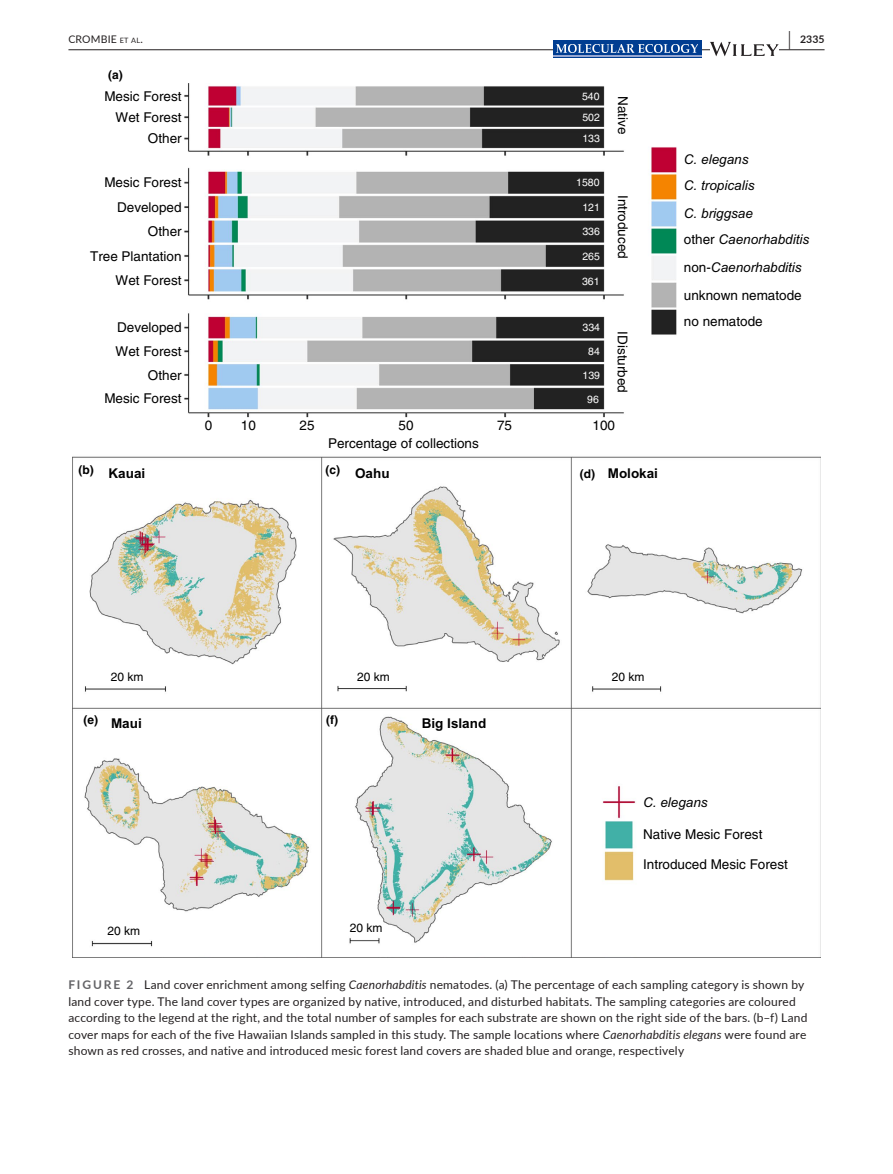
<style>
.page{position:relative;width:893px;height:1174px;background:#fff}
.page>*{position:absolute;margin:0;border:0;box-sizing:border-box;transform-origin:0 0}
.t1{font:13.5px/21px "Helvetica";color:#000;text-align:right}
.t2{font:italic 13.5px/27px "Arial";color:#000}
.t3{font:700 13.5px "Arial";color:#000}
.t4{font:12px/16.5px "Lato";letter-spacing:.015em;color:#231f20}
.t5{font:12px "Helvetica";color:#000}
.t6{font:700 12px "Helvetica";color:#000}
.t7{font:10.5px/21.1px "Helvetica";color:#fff;text-align:justify}
.t8{font:10.5px "Lato";letter-spacing:.015em;color:#231f20}
.t9{font:700 10.5px "Lato";color:#231f20}
.s1{font-size:7.35px}
.s2{font-size:19.5px}
.s3{font-family:"Helvetica";font-style:normal}
.s4{font-weight:700;color:#636366}
.s5{font-style:italic}
</style>
<div class="page">
<hr style="left:68px;top:49px;width:756px;height:1px;background:#231f20">
<div style="left:553px;top:41px;width:148px;height:17px;background:#003d91"></div>
<img style="left:556px;top:44px;width:142px;height:8px">
<hr style="left:553px;top:55px;width:148px;height:2px;background:#96a6d0">
<svg style="left:710px;top:42px;width:69px;height:14px"></svg>
<img style="left:72px;top:83px;width:749px;height:874px">
<p class="t8" style="left:68px;top:31px;width:76px">CROMBIE <span class="s1">et al</span>.</p>
<p class="t9" style="left:789px;top:31px;width:37px"><span class="s2">|</span> 2335</p>
<p class="t6" style="left:108px;top:68px;width:16px">(a)</p>
<p class="t1" style="left:104px;top:85px;width:79px">Mesic Forest<br>Wet Forest<br>Other</p>
<p class="t1" style="left:104px;top:170px;width:79px;line-height:24.6px">Mesic Forest<br>Developed<br>Other</p>
<p class="t1" style="left:90px;top:244px;width:93px;line-height:23.9px">Tree Plantation<br>Wet Forest</p>
<p class="t1" style="left:117px;top:317px;width:66px">Developed</p>
<p class="t1" style="left:104px;top:340px;width:79px;line-height:23.5px">Wet Forest<br>Other<br>Mesic Forest</p>
<p class="t7" style="left:582px;top:85px;width:19px">540<br>502<br>133</p>
<p class="t7" style="left:576px;top:172px;width:25px">1580</p>
<p class="t7" style="left:582px;top:197px;width:19px">121</p>
<p class="t7" style="left:582px;top:221px;width:19px">336</p>
<p class="t7" style="left:582px;top:245px;width:19px">265</p>
<p class="t7" style="left:582px;top:270px;width:19px">361</p>
<p class="t7" style="left:583px;top:317px;width:19px">334</p>
<p class="t7" style="left:588px;top:340px;width:13px">84</p>
<p class="t7" style="left:583px;top:364px;width:19px">139</p>
<p class="t7" style="left:587px;top:388px;width:13px">96</p>
<p class="t1" style="left:633px;top:96px;width:40px;rotate:90deg">Native</p>
<p class="t1" style="left:633px;top:195px;width:65px;rotate:90deg">Introduced</p>
<p class="t1" style="left:633px;top:331px;width:63px;rotate:90deg">IDisturbed</p>
<p class="t1" style="left:205px;top:415px;width:9px">0</p>
<p class="t1" style="left:241px;top:415px;width:17px">10</p>
<p class="t1" style="left:299px;top:415px;width:17px">25</p>
<p class="t1" style="left:398px;top:415px;width:17px">50</p>
<p class="t1" style="left:497px;top:415px;width:17px">75</p>
<p class="t1" style="left:592px;top:415px;width:24px">100</p>
<p class="t1" style="left:328px;top:432px;width:152px">Percentage of collections</p>
<p class="t6" style="left:79px;top:463px;width:17px">(b)</p>
<p class="t6" style="left:325px;top:463px;width:16px">(c)</p>
<p class="t6" style="left:580px;top:466px;width:17px">(d)</p>
<p class="t3" style="left:109px;top:464px;width:38px">Kauai</p>
<p class="t3" style="left:355px;top:464px;width:36px">Oahu</p>
<p class="t3" style="left:608px;top:464px;width:52px">Molokai</p>
<p class="t2" style="left:684px;top:145px;width:127px">C. elegans<br>C. tropicalis<br>C. briggsae<br><span class="s3">other</span> Caenorhabditis <span class="s3">non-</span>Caenorhabditis</p>
<p class="t1" style="left:684px;top:282px;width:119px;line-height:25.7px;text-align:left">unknown nematode no nematode</p>
<p class="t5" style="left:111px;top:670px;width:34px">20 km</p>
<p class="t5" style="left:357px;top:669px;width:34px">20 km</p>
<p class="t5" style="left:612px;top:670px;width:34px">20 km</p>
<p class="t6" style="left:83px;top:713px;width:16px">(e)</p>
<p class="t6" style="left:326px;top:713px;width:13px">(f)</p>
<p class="t3" style="left:111px;top:713px;width:32px">Maui</p>
<p class="t3" style="left:422px;top:713px;width:66px">Big Island</p>
<p class="t5" style="left:108px;top:923px;width:34px">20 km</p>
<p class="t5" style="left:350px;top:920px;width:34px">20 km</p>
<p class="t2" style="left:643px;top:789px;width:66px">C. elegans</p>
<p class="t1" style="left:643px;top:819px;width:146px;line-height:29.4px;text-align:left">Native Mesic Forest<br>Introduced Mesic Forest</p>
<p class="t4" style="left:68px;top:976px;width:740px"><span class="s4">FIGURE 2</span> Land cover enrichment among selfing <span class="s5">Caenorhabditis</span> nematodes. (a) The percentage of each sampling category is shown by land cover type. The land cover types are organized by native, introduced, and disturbed habitats. The sampling categories are coloured according to the legend at the right, and the total number of samples for each substrate are shown on the right side of the bars. (b–f) Land cover maps for each of the five Hawaiian Islands sampled in this study. The sample locations where <span class="s5">Caenorhabditis elegans</span> were found are shown as red crosses, and native and introduced mesic forest land covers are shaded blue and orange, respectively</p>
</div>
